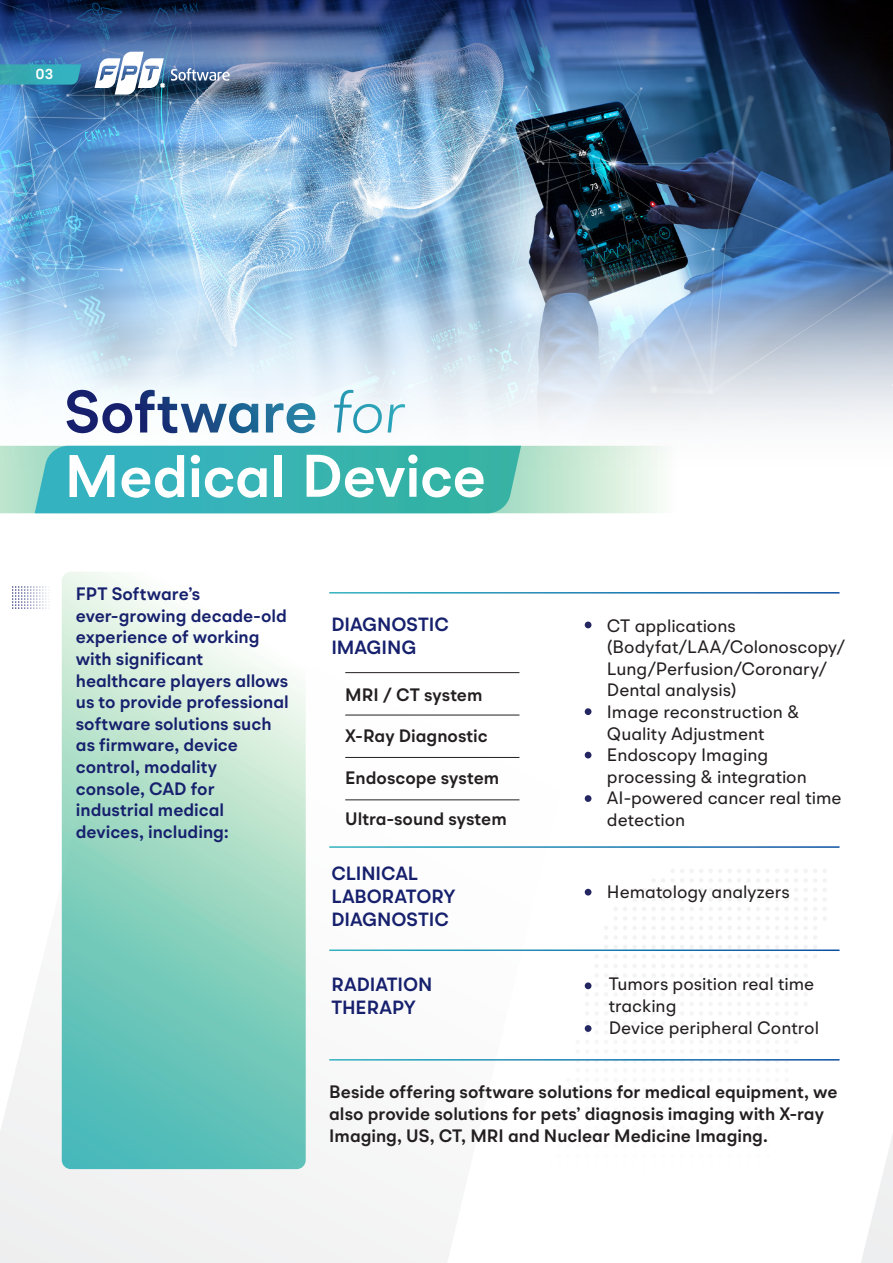
<style>
.page{position:relative;width:893px;height:1263px;background:#fff}
.page>*{position:absolute;margin:0;border:0;box-sizing:border-box;transform-origin:0 0}
.t1{font:600 60px "BR Omega";letter-spacing:-.01em;color:#fff}
.t2{font:600 19.2px/23px "BR Omega";color:#16206d}
.t3{font:18px/21.6px "BR Omega";color:#231f20}
.t4{font:600 18px/21.6px "BR Omega";color:#16206d}
.t5{font:600 18px/21.6px "BR Omega";color:#231f20}
.t6{font:600 14.4px "BR Omega";color:#fff}
</style>
<div class="page">
<svg style="left:861px;top:1135px;width:32px;height:128px"></svg>
<svg style="left:0;top:666px;width:585px;height:597px"></svg>
<img style="left:0;top:130px;width:893px;height:121px">
<img style="left:0;top:0;width:893px;height:130px">
<img style="left:0;top:251px;width:893px;height:263px">
<hr style="left:329px;top:846px;width:510px;height:2px;background:#fff">
<hr style="left:329px;top:1059px;width:510px;height:1px;background:#fff">
<hr style="left:329px;top:949px;width:510px;height:2px;background:#fff">
<svg style="left:521px;top:446px;width:288px;height:67px"></svg>
<svg style="left:67px;top:390px;width:191px;height:43px"></svg>
<svg style="left:266px;top:403px;width:49px;height:30px"></svg>
<svg style="left:334px;top:390px;width:48px;height:43px"></svg>
<svg style="left:388px;top:404px;width:17px;height:28px"></svg>
<svg style="left:0;top:446px;width:521px;height:67px;background:#56bfbb"></svg>
<div style="left:274px;top:455px;width:7px;height:42px;background:#fff"></div>
<hr style="left:345px;top:672px;width:174px;height:1px;background:#231f20">
<hr style="left:345px;top:715px;width:174px;height:1px;background:#231f20">
<hr style="left:345px;top:757px;width:174px;height:1px;background:#231f20">
<hr style="left:345px;top:799px;width:174px;height:1px;background:#231f20">
<div style="left:585px;top:621px;width:6px;height:7px;background:#232661;border-radius:50%"></div>
<div style="left:585px;top:708px;width:6px;height:7px;background:#232661;border-radius:50%"></div>
<svg style="left:585px;top:752px;width:6px;height:6px"></svg>
<div style="left:585px;top:795px;width:6px;height:7px;background:#232661;border-radius:50%"></div>
<svg style="left:547px;top:869px;width:280px;height:337px"></svg>
<div style="left:585px;top:982px;width:6px;height:7px;background:#232661;border-radius:50%"></div>
<div style="left:585px;top:1025px;width:6px;height:7px;background:#232661;border-radius:50%"></div>
<svg style="left:62px;top:572px;width:244px;height:597px;background:#a0d9cb"></svg>
<svg style="left:0;top:64px;width:81px;height:21px;background:#35a8b5"></svg>
<svg style="left:95px;top:52px;width:70px;height:43px"></svg>
<svg style="left:171px;top:68px;width:59px;height:13px"></svg>
<p class="t6" style="left:36px;top:65px;width:19px">03</p>
<h1 class="t1" style="left:302px;top:438px;width:186px">Device</h1>
<p class="t4" style="left:76px;top:583px;width:214px">FPT Software’s ever-growing decade-old experience of working with significant healthcare players allows us to provide professional software solutions such as firmware, device control, modality console, CAD for industrial medical devices, including:</p>
<p class="t2" style="left:331px;top:612px;width:119px">DIAGNOSTIC<br>IMAGING</p>
<p class="t5" style="left:345px;top:684px;width:139px">MRI / CT system</p>
<p class="t5" style="left:345px;top:725px;width:144px">X-Ray Diagnostic</p>
<p class="t5" style="left:345px;top:766px;width:156px">Endoscope system</p>
<p class="t5" style="left:345px;top:807px;width:163px">Ultra-sound system</p>
<p class="t2" style="left:331px;top:861px;width:126px">CLINICAL<br>LABORATORY<br>DIAGNOSTIC</p>
<p class="t2" style="left:331px;top:973px;width:103px">RADIATION<br>THERAPY</p>
<p class="t3" style="left:607px;top:614px;width:240px">CT applications (Bodyfat/LAA/Colonoscopy/<br>Lung/Perfusion/Coronary/<br>Dental analysis)<br>Image reconstruction &amp;<br>Quality Adjustment<br>Endoscopy Imaging processing &amp; integration<br>AI-powered cancer real time detection</p>
<p class="t3" style="left:607px;top:881px;width:184px">Hematology analyzers</p>
<p class="t3" style="left:609px;top:973px;width:212px">Tumors position real time tracking<br>Device peripheral Control</p>
<p class="t5" style="left:329px;top:1081px;width:510px">Beside offering software solutions for medical equipment, we also provide solutions for pets’ diagnosis imaging with X-ray<br>Imaging, US, CT, MRI and Nuclear Medicine Imaging.</p>
</div>
